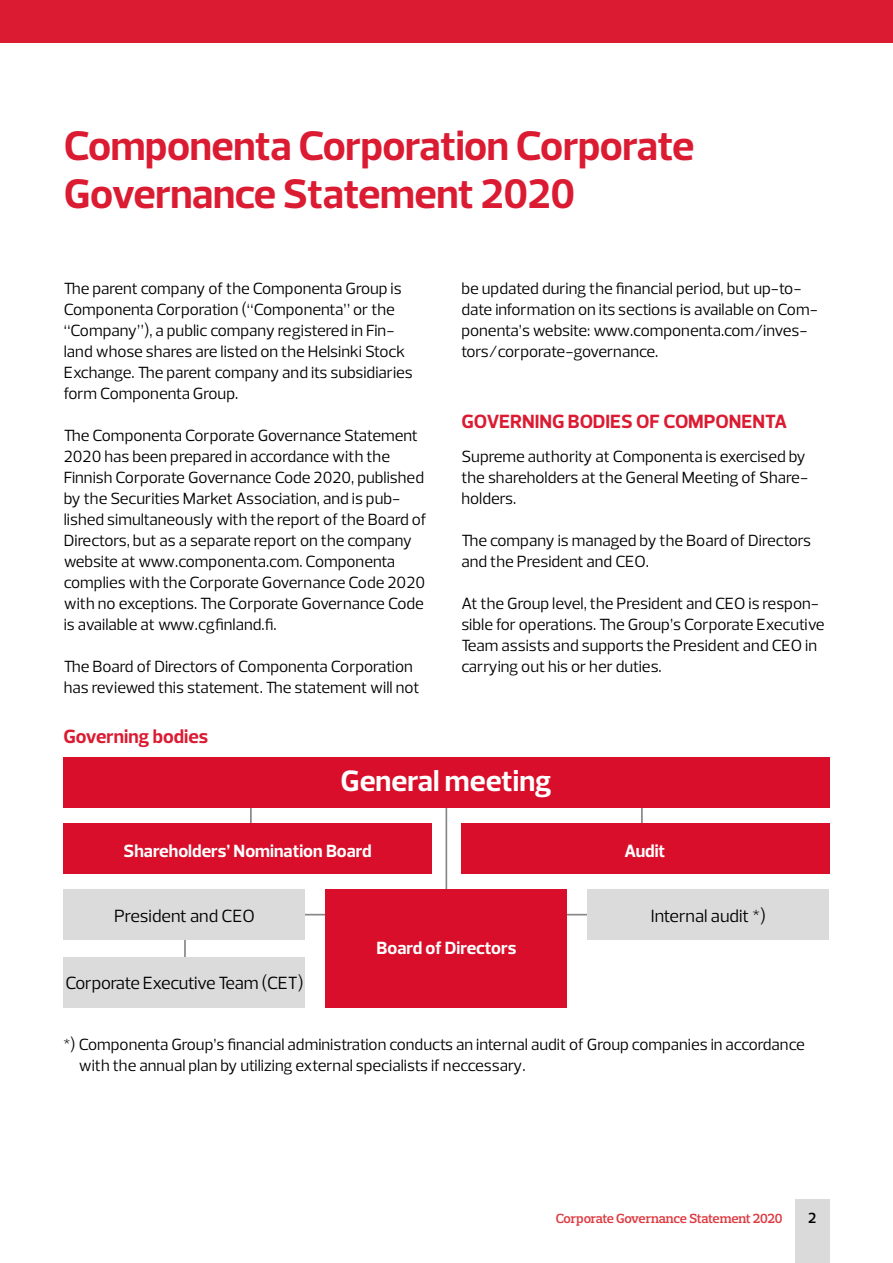
<style>
.page{position:relative;width:893px;height:1263px;background:#fff}
.page>*{position:absolute;margin:0;border:0;box-sizing:border-box;transform-origin:0 0}
.t1{font:700 42px/48px "Prelo";letter-spacing:-.01em;color:#db1b32}
.Leipis{font:700 30px "Prelo";color:#fff}
.Vo{font:700 19.5px "Prelo";color:#db1b32}
.Leipis-2{font:18px "Prelo";letter-spacing:-.01em;color:#000}
.Leipis-3{font:700 18px "Prelo";color:#fff}
.Leipis-4{font:16.5px/21px "Prelo";color:#000}
.t2{font:600 15px "Prelo";color:#000}
.t3{font:600 13.5px "Prelo Slab";letter-spacing:-.015em;color:#de3a41}
</style>
<div class="page">
<div style="left:795px;top:1199px;width:34px;height:64px;background:#dadada"></div>
<div style="left:0;top:0;width:893px;height:43px;background:#db1b32"></div>
<hr style="left:250px;top:792px;width:2px;height:76px;background:#878787">
<hr style="left:184px;top:932px;width:2px;height:31px;background:#878787">
<hr style="left:445px;top:792px;width:2px;height:124px;background:#878787">
<hr style="left:290px;top:914px;width:310px;height:1px;background:#878787">
<hr style="left:641px;top:792px;width:2px;height:76px;background:#878787">
<div style="left:63px;top:757px;width:766px;height:51px;background:#d80e2a"></div>
<div style="left:326px;top:889px;width:241px;height:119px;background:#d80e2a"></div>
<div style="left:461px;top:823px;width:368px;height:51px;background:#d80e2a"></div>
<div style="left:63px;top:823px;width:369px;height:51px;background:#d80e2a"></div>
<div style="left:63px;top:889px;width:242px;height:51px;background:#dbdbdb"></div>
<div style="left:587px;top:889px;width:242px;height:51px;background:#dbdbdb"></div>
<div style="left:63px;top:957px;width:242px;height:51px;background:#dbdbdb"></div>
<h2 class="t1" style="left:64px;top:122px;width:632px">Componenta Corporation Corporate<br>Governance Statement 2020</h2>
<p class="Leipis-4" style="left:64px;top:278px;width:351px">The parent company of the Componenta Group is Componenta Corporation (“Componenta” or the “Company”), a public company registered in Fin&shy;land whose shares are listed on the Helsinki Stock Exchange. The parent company and its subsidiaries form Componenta Group.</p>
<p class="Leipis-4" style="left:64px;top:425px;width:364px">The Componenta Corporate Governance Statement 2020 has been prepared in accordance with the Finnish Corporate Governance Code 2020, published by the Securities Market Association, and is pub&shy;lished simultaneously with the report of the Board of Directors, but as a separate report on the company website at www.componenta.com. Componenta complies with the Corporate Governance Code 2020 with no exceptions. The Corporate Governance Code is available at www.cgfinland.fi.</p>
<p class="Leipis-4" style="left:64px;top:656px;width:357px">The Board of Directors of Componenta Corporation has reviewed this statement. The statement will not</p>
<p class="Vo" style="left:63px;top:724px;width:146px">Governing bodies</p>
<p class="Leipis-4" style="left:461px;top:278px;width:358px">be updated during the financial period, but up-to&shy;date information on its sections is available on Com&shy;ponenta’s website: www.componenta.com/inves&shy;tors/corporate-governance.</p>
<p class="Vo" style="left:461px;top:409px;width:327px">GOVERNING BODIES OF COMPONENTA</p>
<p class="Leipis-4" style="left:461px;top:446px;width:348px">Supreme authority at Componenta is exercised by the shareholders at the General Meeting of Share&shy;holders.</p>
<p class="Leipis-4" style="left:461px;top:530px;width:351px">The company is managed by the Board of Directors and the President and CEO.</p>
<p class="Leipis-4" style="left:461px;top:593px;width:365px">At the Group level, the President and CEO is respon&shy;sible for operations. The Group’s Corporate Executive Team assists and supports the President and CEO in carrying out his or her duties.</p>
<p class="Leipis" style="left:341px;top:762px;width:213px">General meeting</p>
<p class="Leipis-3" style="left:124px;top:840px;width:250px">Shareholders’ Nomination Board</p>
<p class="Leipis-3" style="left:624px;top:840px;width:43px">Audit</p>
<p class="Leipis-2" style="left:114px;top:905px;width:142px">President and CEO</p>
<p class="Leipis-2" style="left:651px;top:905px;width:117px">Internal audit *)</p>
<p class="Leipis-2" style="left:65px;top:972px;width:240px">Corporate Executive Team (CET)</p>
<p class="Leipis-3" style="left:376px;top:937px;width:142px">Board of Directors</p>
<p class="Leipis-4" style="left:79px;top:1034px;width:728px;text-indent:-15px">*) Componenta Group’s financial administration conducts an internal audit of Group companies in accordance with the annual plan by utilizing external specialists if neccessary.</p>
<p class="t3" style="left:556px;top:1210px;width:228px">Corporate Governance Statement 2020</p>
<p class="t2" style="left:808px;top:1209px;width:10px">2</p>
</div>
